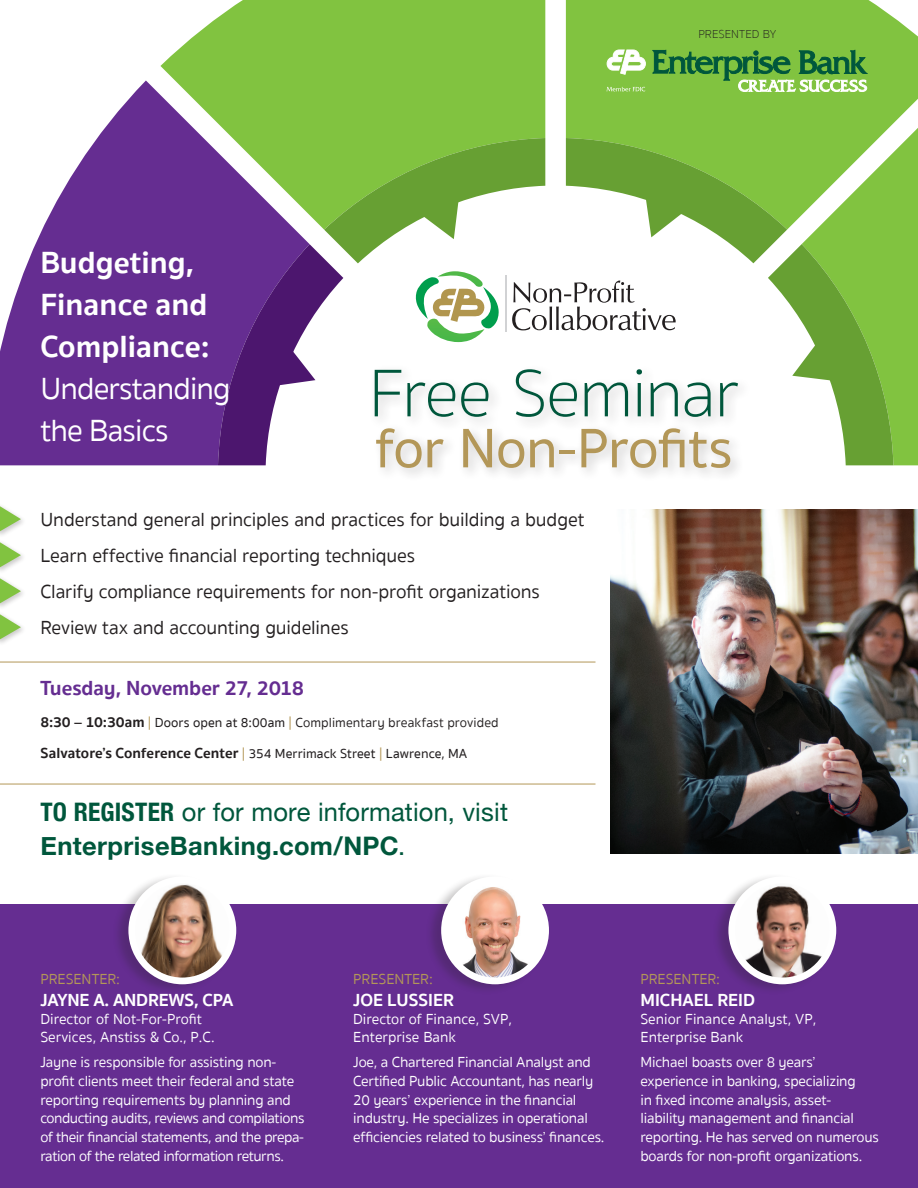
<style>
.page{position:relative;width:918px;height:1188px;background:#fff}
.page>*{position:absolute;margin:0;border:0;box-sizing:border-box;transform-origin:0 0}
.t1{font:100 69px "Sukhumvit Set";letter-spacing:-.025em;color:#00573c}
.t2{font:500 57px "Sukhumvit Set";letter-spacing:-.015em;color:#b39758}
.t3{font:700 31.5px/42px "Sukhumvit Set";color:#fff}
.t4{font:25.5px/34.5px "Helvetica Neue";letter-spacing:.005em;color:#00573c}
.t5{font:700 21px "Sukhumvit Set";letter-spacing:-.01em;color:#652d91}
.t6{font:19.5px "Sukhumvit Set Text";letter-spacing:-.01em;color:#231f20}
.t7{font:700 18px "Sukhumvit Set";color:#fff}
.t8{font:15px/18.8px "Sukhumvit Set Text";letter-spacing:-.015em;color:#fff}
.t9{font:15px "Sukhumvit Set Text";color:#b39758}
.t10{font:13.5px "Sukhumvit Set Text";letter-spacing:.005em;color:#231f20}
.t11{font:500 13.5px "Sukhumvit Set";letter-spacing:.005em;color:#231f20}
.t12{font:100 11.85px "Sukhumvit Set";letter-spacing:.005em;color:#231f20}
.s1{font-family:"Sukhumvit Set Text";font-weight:400}
.s2{font-family:"Sukhumvit Set";font-weight:700;font-size:15px}
.s3{font-family:"Sukhumvit Set";font-weight:500;color:#b39758}
.s4{font-family:"Sukhumvit Set";font-weight:500}
.s5{font-weight:700;font-size:15px}
.s6{color:#b39758}
.s7{font-weight:700;font-stretch:condensed}
.s8{font-weight:700}
</style>
<div class="page">
<svg style="left:0;top:80px;width:218px;height:385px;fill:#652d91"></svg>
<svg style="left:160px;top:0;width:385px;height:230px;background:#88b758"></svg>
<div style="left:893px;top:230px;width:25px;height:235px;background:#81c340"></div>
<div style="left:566px;top:0;width:352px;height:230px;background:#81c340"></div>
<img style="left:610px;top:510px;width:308px;height:343px">
<svg style="left:218px;top:138px;width:675px;height:327px"></svg>
<hr style="left:0;top:662px;width:596px;height:1px;background:#b39758">
<hr style="left:0;top:784px;width:596px;height:1px;background:#b39758">
<div style="left:369px;top:364px;width:383px;height:118px;background:#231f20;opacity:.22"></div>
<div style="left:0;top:503px;width:27px;height:35px;background:#231f20;opacity:.23"></div>
<svg style="left:0;top:506px;width:21px;height:25px"></svg>
<div style="left:0;top:539px;width:27px;height:35px;background:#231f20;opacity:.23"></div>
<svg style="left:0;top:542px;width:21px;height:25px"></svg>
<div style="left:0;top:575px;width:27px;height:35px;background:#231f20;opacity:.23"></div>
<svg style="left:0;top:578px;width:21px;height:25px"></svg>
<div style="left:0;top:611px;width:27px;height:35px;background:#231f20;opacity:.23"></div>
<svg style="left:0;top:614px;width:21px;height:25px"></svg>
<div style="left:0;top:905px;width:918px;height:283px;background:#652d91"></div>
<div style="left:112px;top:873px;width:123px;height:122px;background:#231f20;opacity:.24"></div>
<img style="left:132px;top:880px;width:101px;height:101px;border-radius:51px">
<div style="left:128px;top:876px;width:108px;height:108px;border:7px solid #fff;border-radius:50%"></div>
<div style="left:425px;top:873px;width:122px;height:122px;background:#231f20;opacity:.24"></div>
<img style="left:445px;top:880px;width:101px;height:101px;border-radius:51px">
<div style="left:441px;top:876px;width:108px;height:108px;border:7px solid #fff;border-radius:50%"></div>
<div style="left:712px;top:873px;width:123px;height:122px;background:#231f20;opacity:.24"></div>
<img style="left:732px;top:881px;width:101px;height:100px">
<div style="left:728px;top:876px;width:108px;height:108px;border:7px solid #fff;border-radius:50%"></div>
<svg style="left:606px;top:50px;width:40px;height:25px"></svg>
<svg style="left:653px;top:50px;width:214px;height:42px;background:#6bac50"></svg>
<svg style="left:606px;top:87px;width:39px;height:4px"></svg>
<p class="t3" style="left:40px;top:242px;width:192px">Budgeting,<br>Finance and<br>Compliance:<br><span class="s1">Understanding the Basics</span></p>
<p class="t12" style="left:698px;top:26px;width:80px">PRESENTED BY</p>
<p class="t1" style="left:369px;top:347px;width:372px">Free Seminar</p>
<p class="t2" style="left:375px;top:409px;width:359px">for Non-Profits</p>
<p class="t6" style="left:40px;top:506px;width:546px">Understand general principles and practices for building a budget</p>
<p class="t6" style="left:40px;top:542px;width:376px">Learn effective financial reporting techniques</p>
<p class="t6" style="left:40px;top:578px;width:501px">Clarify compliance requirements for non-profit organizations</p>
<p class="t6" style="left:40px;top:614px;width:310px">Review tax and accounting guidelines</p>
<p class="t5" style="left:40px;top:672px;width:265px">Tuesday, November 27, 2018</p>
<p class="t10" style="left:40px;top:713px;width:460px"><span class="s2">8:30 – 10:30am</span> <span class="s3">|</span> <span class="s4">Doors open at 8:00am</span> <span class="s3">|</span> Complimentary breakfast provided</p>
<p class="t11" style="left:40px;top:745px;width:428px"><span class="s5">Salvatore’s Conference Center</span> <span class="s6">|</span> 354 Merrimack Street <span class="s6">|</span> Lawrence, MA</p>
<p class="t4" style="left:40px;top:796px;width:469px"><span class="s7">TO REGISTER</span> or for more information, visit<br><span class="s8">EnterpriseBanking.com/NPC</span>.</p>
<p class="t9" style="left:40px;top:969px;width:81px">PRESENTER:</p>
<p class="t7" style="left:40px;top:986px;width:195px">JAYNE A. ANDREWS, CPA</p>
<p class="t8" style="left:40px;top:1010px;width:176px;line-height:18px">Director of Not-For-Profit<br>Services, Anstiss &amp; Co., P.C.</p>
<p class="t8" style="left:40px;top:1053px;width:266px">Jayne is responsible for assisting non&shy;profit clients meet their federal and state reporting requirements by planning and conducting audits, reviews and compilations of their financial statements, and the prepa&shy;ration of the related information returns.</p>
<p class="t9" style="left:353px;top:969px;width:81px">PRESENTER:</p>
<p class="t7" style="left:353px;top:986px;width:102px">JOE LUSSIER</p>
<p class="t8" style="left:353px;top:1010px;width:160px;line-height:18px">Director of Finance, SVP,<br>Enterprise Bank</p>
<p class="t8" style="left:353px;top:1053px;width:253px">Joe, a Chartered Financial Analyst and Certified Public Accountant, has nearly 20 years’ experience in the financial industry. He specializes in operational efficiencies related to business’ finances.</p>
<p class="t9" style="left:640px;top:969px;width:81px">PRESENTER:</p>
<p class="t7" style="left:640px;top:986px;width:116px">MICHAEL REID</p>
<p class="t8" style="left:640px;top:1010px;width:177px;line-height:18px">Senior Finance Analyst, VP,<br>Enterprise Bank</p>
<p class="t8" style="left:640px;top:1053px;width:240px">Michael boasts over 8 years’ experience in banking, specializing<br>in fixed income analysis, asset&shy;liability management and financial reporting. He has served on numerous boards for non-profit organizations.</p>
</div>
